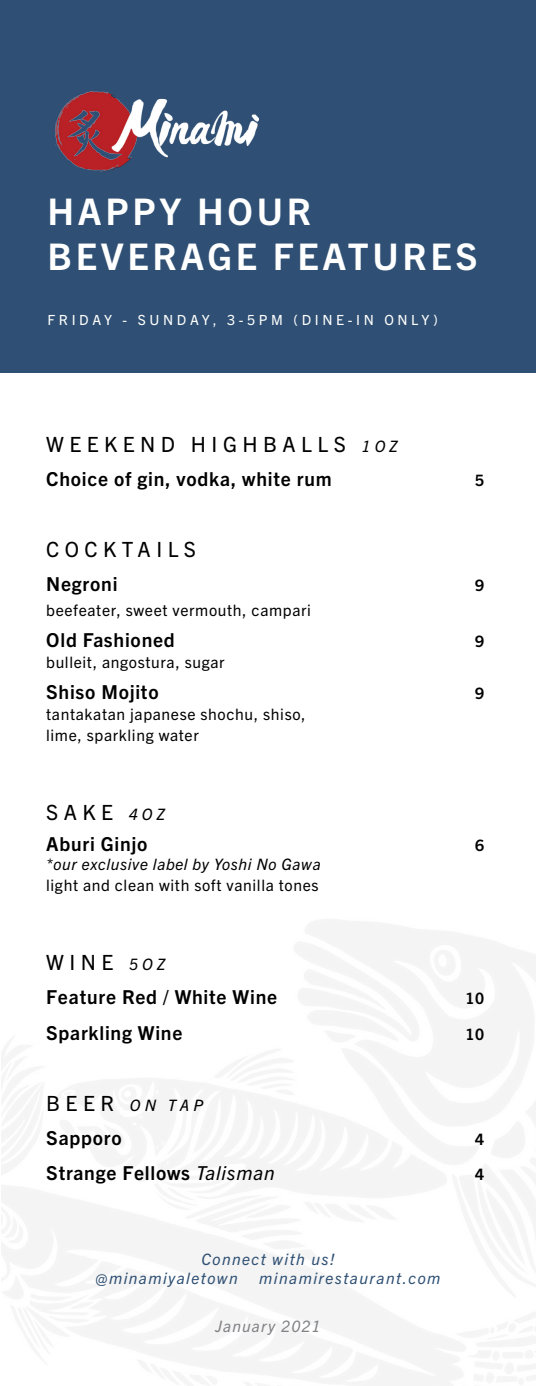
<style>
.page{position:relative;width:536px;height:1386px;background:#fff}
.page>*{position:absolute;margin:0;border:0;box-sizing:border-box;transform-origin:0 0}
.t1{font:700 36.75px/45.5px "Trade Gothic Next LT Pro";letter-spacing:.1em;color:#fff}
.t2{font:21px "Trade Gothic Next LT Pro";letter-spacing:.26em;color:#000}
.t3{font:700 19.25px "Trade Gothic Next LT Pro";letter-spacing:.04em;color:#000}
.t4{font:15.75px/21px "Trade Gothic Next LT Pro";letter-spacing:.04em;color:#000}
.t5{font:italic 15.75px/18.9px "Trade Gothic Next LT Pro";letter-spacing:.09em;color:#2f5074}
.t6{font:italic 15.75px "Trade Gothic Next LT Pro";letter-spacing:.04em;color:#000}
.t7{font:700 15.75px "Trade Gothic Next LT Pro";color:#000}
.t8{font:italic 15.75px "Trade Gothic Next LT Pro";letter-spacing:.07em;color:#808285}
.t9{font:14px "Trade Gothic Next LT Pro";letter-spacing:.26em;color:#fff}
.s1{font-style:italic;font-size:15.75px}
.s2{font-style:normal;font-size:21px}
.s3{font-weight:400;font-style:italic}
</style>
<div class="page">
<div style="left:0;top:0;width:536px;height:373px;background:#2f5074"></div>
<img style="left:55px;top:91px;width:203px;height:80px">
<h1 class="t1" style="left:47px;top:186px;width:431px">HAPPY HOUR<br>BEVERAGE FEATURES</h1>
<p class="t9" style="left:47px;top:310px;width:391px">FRIDAY - SUNDAY, 3-5PM (DINE-IN ONLY)</p>
<h2 class="t2" style="left:46px;top:430px;width:353px">WEEKEND HIGHBALLS <span class="s1">1OZ</span></h2>
<p class="t3" style="left:46px;top:465px;width:287px">Choice of gin, vodka, white rum</p>
<p class="t7" style="left:475px;top:469px;width:11px">5</p>
<h2 class="t2" style="left:46px;top:535px;width:151px">COCKTAILS</h2>
<p class="t3" style="left:46px;top:570px;width:73px">Negroni</p>
<p class="t7" style="left:475px;top:574px;width:11px">9</p>
<p class="t4" style="left:46px;top:599px;width:266px">beefeater, sweet vermouth, campari</p>
<p class="t3" style="left:46px;top:627px;width:130px">Old Fashioned</p>
<p class="t7" style="left:475px;top:630px;width:11px">9</p>
<p class="t4" style="left:46px;top:651px;width:180px">bulleit, angostura, sugar</p>
<p class="t3" style="left:46px;top:679px;width:114px">Shiso Mojito</p>
<p class="t7" style="left:475px;top:682px;width:11px">9</p>
<p class="t4" style="left:46px;top:703px;width:261px">tantakatan japanese shochu, shiso, lime, sparkling water</p>
<h2 class="t2" style="left:46px;top:798px;width:121px">SAKE <span class="s1">4OZ</span></h2>
<p class="t3" style="left:46px;top:831px;width:103px">Aburi Ginjo</p>
<p class="t7" style="left:475px;top:834px;width:11px">6</p>
<p class="t6" style="left:46px;top:853px;width:276px">*our exclusive label by Yoshi No Gawa</p>
<p class="t4" style="left:46px;top:874px;width:274px">light and clean with soft vanilla tones</p>
<h2 class="t2" style="left:46px;top:948px;width:121px">WINE <span class="s1">5OZ</span></h2>
<p class="t3" style="left:46px;top:984px;width:232px">Feature Red / White Wine</p>
<p class="t7" style="left:465px;top:987px;width:20px">10</p>
<p class="t3" style="left:46px;top:1019px;width:138px">Sparkling Wine</p>
<p class="t7" style="left:465px;top:1023px;width:20px">10</p>
<p class="t6" style="left:46px;top:1094px;width:158px"><span class="s2">BEER</span> ON TAP</p>
<p class="t3" style="left:46px;top:1124px;width:77px">Sapporo</p>
<p class="t7" style="left:475px;top:1128px;width:11px">4</p>
<p class="t3" style="left:46px;top:1160px;width:230px">Strange Fellows <span class="s3">Talisman</span></p>
<p class="t7" style="left:475px;top:1164px;width:11px">4</p>
<p class="t5" style="left:95px;top:1249px;width:240px;text-indent:106px">Connect with us! @minamiyaletown</p>
<p class="t5" style="left:259px;top:1268px;width:182px">minamirestaurant.com</p>
<p class="t8" style="left:215px;top:1316px;width:107px">January 2021</p>
</div>
